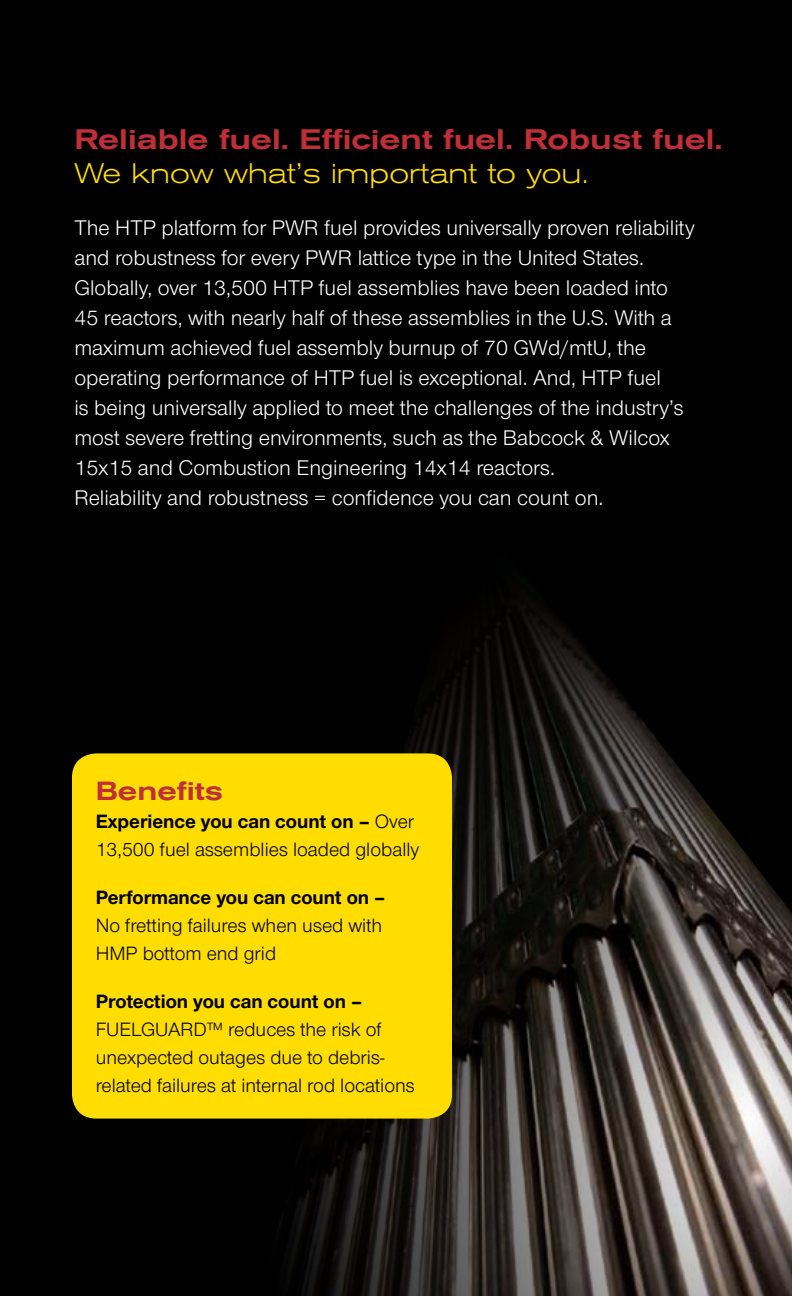
<style>
.page{position:relative;width:792px;height:1296px;background:#000}
.page>*{position:absolute;margin:0;border:0;box-sizing:border-box;transform-origin:0 0}
.t1{font:500 expanded 28px "Akzidenz Grotesk BE";color:#bf2f38}
.t2{font:300 expanded 28px "Akzidenz Grotesk BE";color:#fd0}
.t3{font:500 expanded 26px "Akzidenz Grotesk BE";color:#bf2f38}
.t4{font:22px/30px "Nimbus AREVA";color:#fff}
.t5{font:20px/28px "Nimbus AREVA";color:#000}
.t6{font:700 20px "Nimbus AREVA";color:#000}
.s1{font-weight:700}
</style>
<div class="page">
<svg style="left:289px;top:597px;width:503px;height:699px"></svg>
<div style="left:72px;top:753px;width:380px;height:366px;background:#fd0;border-radius:24px"></div>
<p class="t1" style="left:74px;top:123px;width:650px">Reliable fuel. Efficient fuel. Robust fuel.</p>
<p class="t2" style="left:74px;top:157px;width:516px">We know what’s important to you.</p>
<p class="t4" style="left:74px;top:213px;width:622px">The HTP platform for PWR fuel provides universally proven reliability and robustness for every PWR lattice type in the United States.<br>Globally, over 13,500 HTP fuel assemblies have been loaded into 45 reactors, with nearly half of these assemblies in the U.S. With a maximum achieved fuel assembly burnup of 70 GWd/mtU, the operating performance of HTP fuel is exceptional. And, HTP fuel<br>is being universally applied to meet the challenges of the industry’s most severe fretting environments, such as the Babcock &amp; Wilcox 15x15 and Combustion Engineering 14x14 reactors.<br>Reliability and robustness = confidence you can count on.</p>
<p class="t3" style="left:96px;top:776px;width:129px">Benefits</p>
<p class="t5" style="left:96px;top:808px;width:325px"><span class="s1">Experience you can count on –</span> Over<br>13,500 fuel assemblies loaded globally</p>
<p class="t6" style="left:96px;top:886px;width:291px">Performance you can count on –</p>
<p class="t5" style="left:96px;top:912px;width:288px">No fretting failures when used with<br>HMP bottom end grid</p>
<p class="t6" style="left:96px;top:990px;width:268px">Protection you can count on –</p>
<p class="t5" style="left:96px;top:1016px;width:321px">FUELGUARD™ reduces the risk of unexpected outages due to debris&shy;related failures at internal rod locations</p>
</div>
